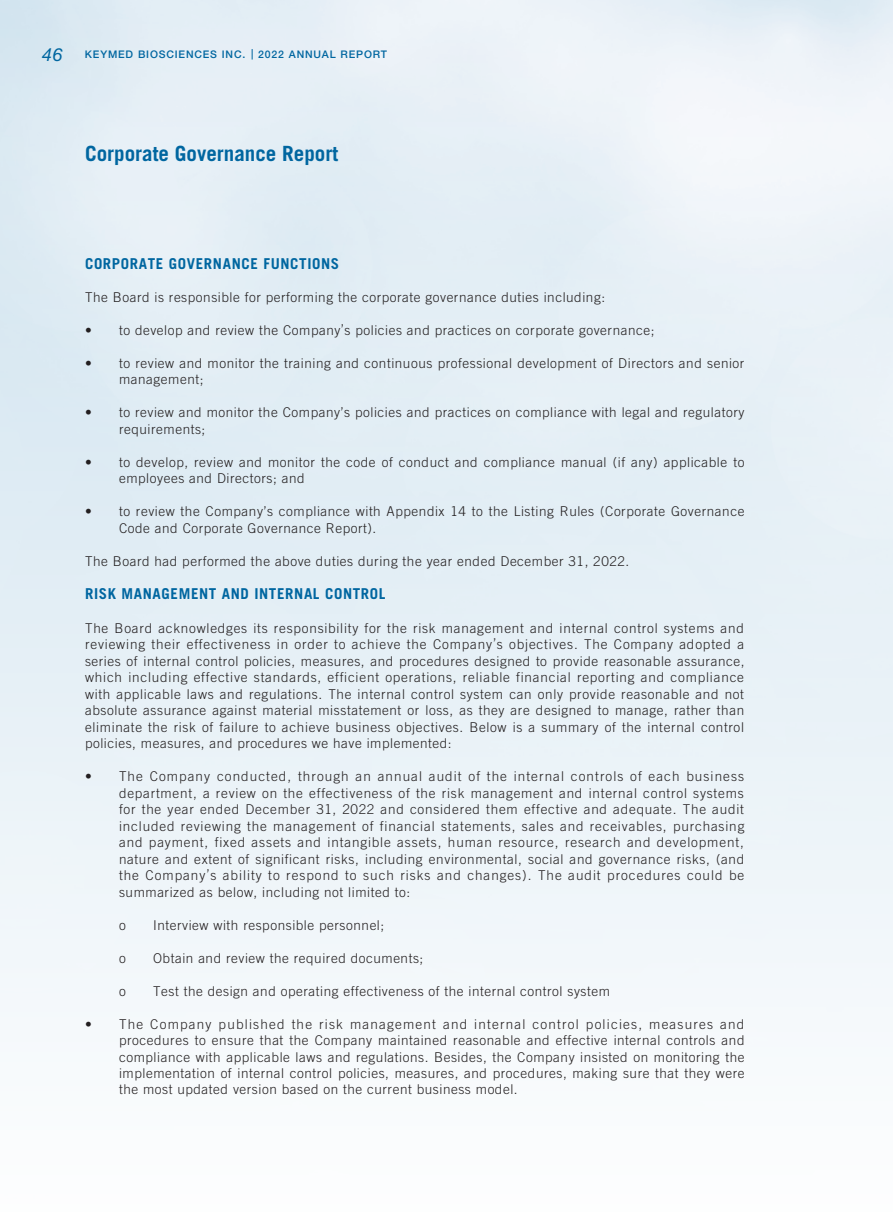
<style>
.page{position:relative;width:893px;height:1212px;background:#fff}
.page>*{position:absolute;margin:0;border:0;box-sizing:border-box;transform-origin:0 0}
.t1{font:700 21px "Trade Gothic LT Std";color:#0066a0}
.t2{font:700 15px "Trade Gothic LT Std";letter-spacing:.04em;color:#0066a0}
.t3{font:300 13.5px/16.5px "Trade Gothic LT Std";letter-spacing:.04em;color:#231f20}
.t4{font:500 10.5px "Helvetica Neue LT Std";letter-spacing:.08em;color:#0066a0}
.s1{font-weight:400;font-style:italic;font-size:18px}
</style>
<div class="page">
<p class="t4" style="left:42px;top:48px;width:346px"><span class="s1">46</span> KEYMED BIOSCIENCES INC. 2022 ANNUAL REPORT</p>
<h1 class="t1" style="left:85px;top:141px;width:255px">Corporate Governance Report</h1>
<p class="t2" style="left:85px;top:254px;width:256px">CORPORATE GOVERNANCE FUNCTIONS</p>
<p class="t3" style="left:85px;top:289px;width:521px">The Board is responsible for performing the corporate governance duties including:</p>
<p class="t3" style="left:85px;top:322px;width:571px">• to develop and review the Company’s policies and practices on corporate governance;</p>
<p class="t3" style="left:119px;top:355px;width:627px;text-indent:-34px">• to review and monitor the training and continuous professional development of Directors and senior management;</p>
<p class="t3" style="left:119px;top:404px;width:627px;text-indent:-34px">• to review and monitor the Company’s policies and practices on compliance with legal and regulatory requirements;</p>
<p class="t3" style="left:119px;top:454px;width:627px;text-indent:-34px">• to develop, review and monitor the code of conduct and compliance manual (if any) applicable to employees and Directors; and</p>
<p class="t3" style="left:119px;top:503px;width:627px;text-indent:-34px">• to review the Company’s compliance with Appendix 14 to the Listing Rules (Corporate Governance<br>Code and Corporate Governance Report).</p>
<p class="t3" style="left:85px;top:553px;width:546px">The Board had performed the above duties during the year ended December 31, 2022.</p>
<p class="t2" style="left:85px;top:585px;width:302px">RISK MANAGEMENT AND INTERNAL CONTROL</p>
<p class="t3" style="left:85px;top:619px;width:661px;text-align:justify">The Board acknowledges its responsibility for the risk management and internal control systems and reviewing their effectiveness in order to achieve the Company’s objectives. The Company adopted a series of internal control policies, measures, and procedures designed to provide reasonable assurance, which including effective standards, efficient operations, reliable financial reporting and compliance with applicable laws and regulations. The internal control system can only provide reasonable and not absolute assurance against material misstatement or loss, as they are designed to manage, rather than eliminate the risk of failure to achieve business objectives. Below is a summary of the internal control policies, measures, and procedures we have implemented:</p>
<p class="t3" style="left:119px;top:768px;width:627px;text-align:justify;text-indent:-34px">• The Company conducted, through an annual audit of the internal controls of each business department, a review on the effectiveness of the risk management and internal control systems for the year ended December 31, 2022 and considered them effective and adequate. The audit included reviewing the management of financial statements, sales and receivables, purchasing and payment, fixed assets and intangible assets, human resource, research and development, nature and extent of significant risks, including environmental, social and governance risks, (and the Company’s ability to respond to such risks and changes). The audit procedures could be summarized as below, including not limited to:</p>
<p class="t3" style="left:119px;top:916px;width:8px">o</p>
<p class="t3" style="left:153px;top:916px;width:233px">Interview with responsible personnel;</p>
<p class="t3" style="left:119px;top:949px;width:8px">o</p>
<p class="t3" style="left:153px;top:949px;width:272px">Obtain and review the required documents;</p>
<p class="t3" style="left:119px;top:982px;width:8px">o</p>
<p class="t3" style="left:153px;top:982px;width:458px">Test the design and operating effectiveness of the internal control system</p>
<p class="t3" style="left:119px;top:1015px;width:627px;text-align:justify;text-indent:-34px">• The Company published the risk management and internal control policies, measures and procedures to ensure that the Company maintained reasonable and effective internal controls and compliance with applicable laws and regulations. Besides, the Company insisted on monitoring the implementation of internal control policies, measures, and procedures, making sure that they were the most updated version based on the current business model.</p>
</div>
